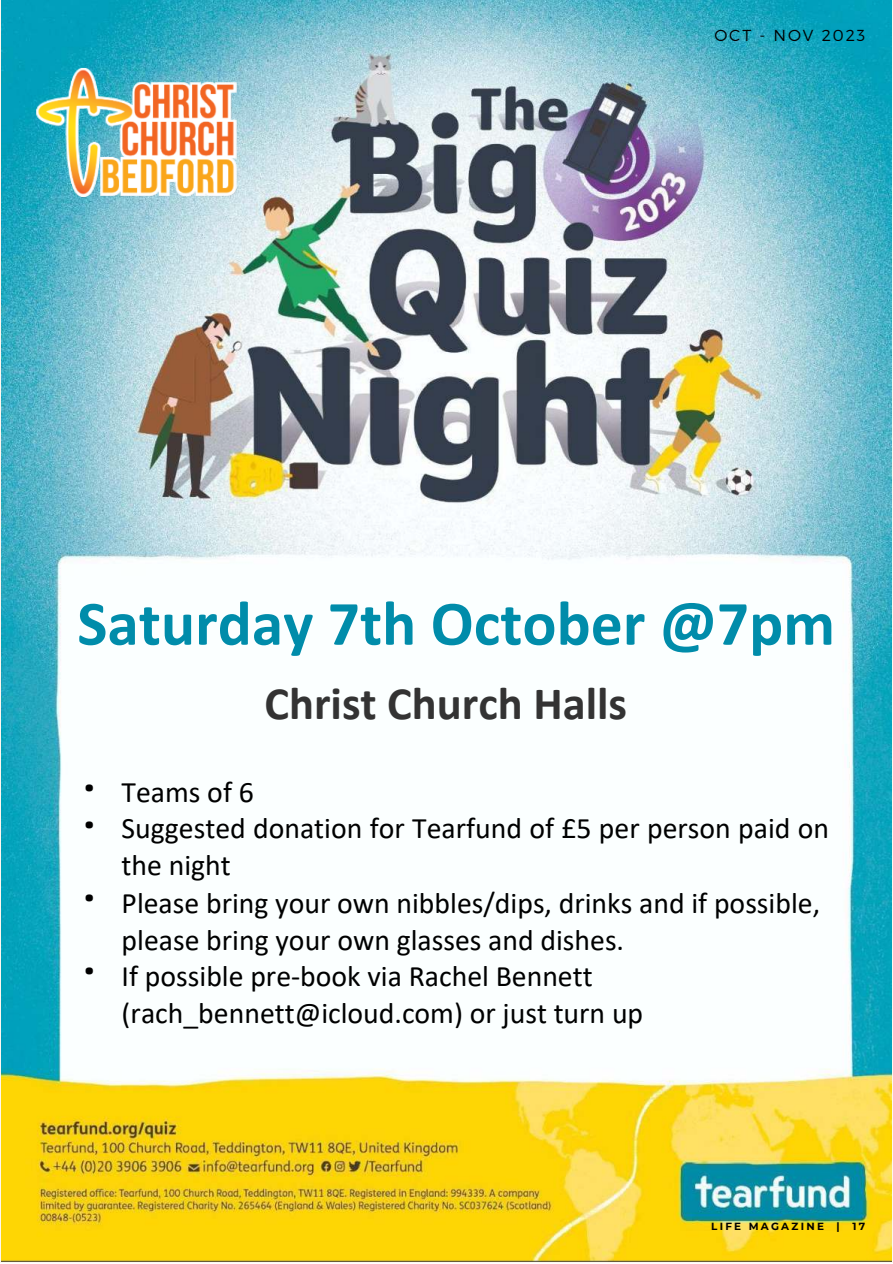
<style>
.page{position:relative;width:893px;height:1264px;background:#fff}
.page>*{position:absolute;margin:0;border:0;box-sizing:border-box;transform-origin:0 0}
.t1{font:700 63.6px "Calibri";color:#008caa}
.t2{font:700 46.5px "Calibri";color:#333}
.t3{font:29.7px/36.9px "Calibri";color:#000}
.t4{font:29.7px/36.6px "IBM Plex Sans";color:#000}
.t5{font:300 15.9px "Montserrat";letter-spacing:.12em;color:#000}
.t6{font:700 10.35px "Montserrat";letter-spacing:.22em;color:#000}
</style>
<div class="page">
<img style="left:1px;top:0;width:890px;height:1262px">
<img style="left:34px;top:30px;width:204px;height:203px">
<p class="t5" style="left:714px;top:26px;width:152px">OCT - NOV 2023</p>
<h1 class="t1" style="left:77px;top:578px;width:759px">Saturday 7th October @7pm</h1>
<h2 class="t2" style="left:264px;top:670px;width:364px">Christ Church Halls</h2>
<p class="t4" style="left:83px;top:766px;width:13px">• •</p>
<p class="t4" style="left:83px;top:875px;width:13px">•</p>
<p class="t4" style="left:83px;top:949px;width:13px">•</p>
<p class="t3" style="left:122px;top:772px;width:709px">Teams of 6<br>Suggested donation for Tearfund of £5 per person paid on the night<br>Please bring your own nibbles/dips, drinks and if possible, please bring your own glasses and dishes.<br>If possible pre-book via Rachel Bennett (rach_bennett@icloud.com) or just turn up</p>
<p class="t6" style="left:711px;top:1218px;width:155px">LIFE MAGAZINE | 17</p>
</div>
